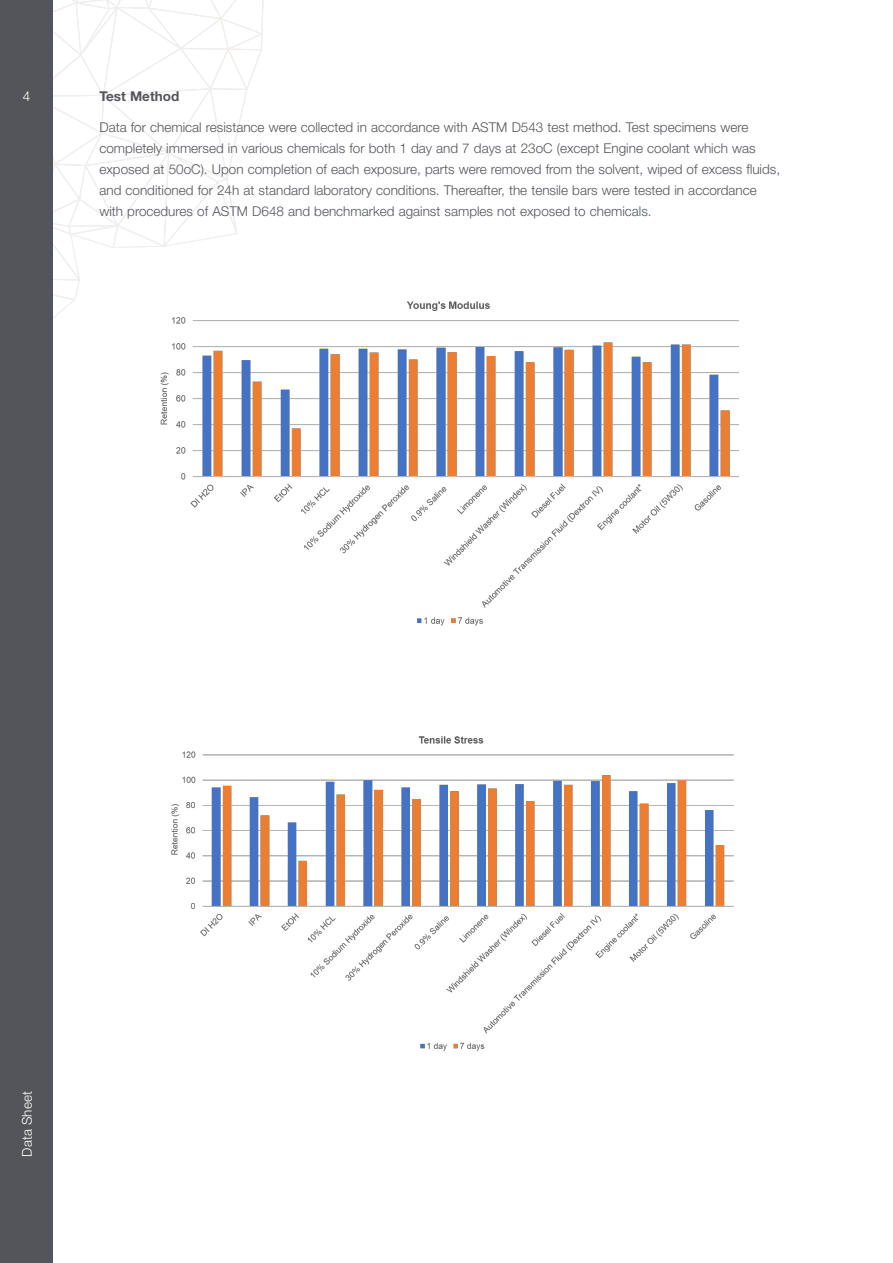
<style>
.page{position:relative;width:893px;height:1263px;background:#fff}
.page>*{position:absolute;margin:0;border:0;box-sizing:border-box;transform-origin:0 0}
.Para{font:300 13.5px/21px "Helvetica Neue LT Std";color:#54555a}
.t1{font:300 13.5px "Helvetica Neue LT Std";letter-spacing:.01em;color:#fff}
.Para_Header{font:700 13.5px "Helvetica Neue LT Std";color:#54555a}
</style>
<div class="page">
<svg style="left:53px;top:0;width:211px;height:318px"></svg>
<div style="left:0;top:0;width:53px;height:1263px;background:#54555a"></div>
<img style="left:150px;top:294px;width:589px;height:332px">
<img style="left:171px;top:736px;width:563px;height:315px">
<p class="t1" style="left:23px;top:88px;width:9px">4</p>
<p class="Para_Header" style="left:99px;top:88px;width:81px">Test Method</p>
<p class="Para" style="left:99px;top:117px;width:682px">Data for chemical resistance were collected in accordance with ASTM D543 test method. Test specimens were completely immersed in various chemicals for both 1 day and 7 days at 23oC (except Engine coolant which was exposed at 50oC). Upon completion of each exposure, parts were removed from the solvent, wiped of excess fluids, and conditioned for 24h at standard laboratory conditions. Thereafter, the tensile bars were tested in accordance with procedures of ASTM D648 and benchmarked against samples not exposed to chemicals.</p>
<p class="t1" style="left:19px;top:1157px;width:67px;rotate:-90deg">Data Sheet</p>
</div>
